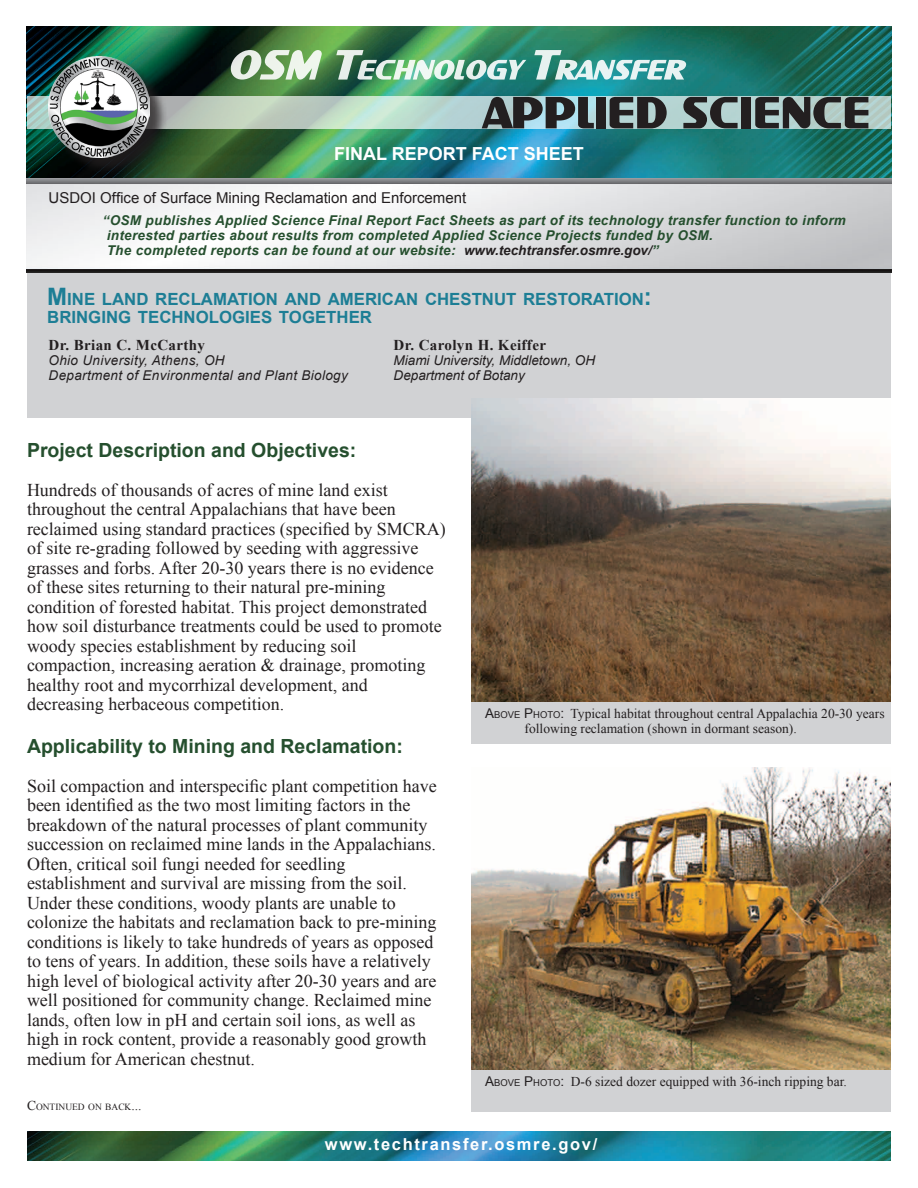
<style>
.page{position:relative;width:918px;height:1188px;background:#fff}
.page>*{position:absolute;margin:0;border:0;box-sizing:border-box;transform-origin:0 0}
.t1{font:700 19.5px "Arial";color:#254f2e}
.Body{font:18px/19.5px "Times New Roman";color:#231f20}
.t2{font:700 18px "Arial";color:#fff}
.BodyCentered{font:700 16.8px/18px "Arial";color:#1d7e95}
.t3{font:700 16.5px "Arial";letter-spacing:.1em;color:#fff}
.BodyTab{font:15px "Arial";color:#231f20}
.t4{font:700 15px "Times New Roman";letter-spacing:.025em;color:#231f20}
.t5{font:italic 700 13.5px/15px "Arial";letter-spacing:.025em;color:#254f2e}
.t6{font:13.5px/15px "Times New Roman";color:#231f20}
.t7{font:italic 13.5px/15px "Arial";letter-spacing:.025em;color:#231f20}
.t8{font:italic 13.5px "Arial";color:#231f20}
.Body-2{font:9.45px "Times New Roman";color:#231f20}
.s1{color:#231f20}
.s2{font-size:24px}
.s3{font-size:13.5px}
.s4{font-family:"Arial"}
.s5{font-family:"Arial";font-size:9.45px}
</style>
<div class="page">
<img style="left:27px;top:27px;width:864px;height:151px">
<img style="left:27px;top:1131px;width:864px;height:30px">
<svg style="left:27px;top:96px;width:864px;height:33px"></svg>
<div style="left:51px;top:59px;width:117px;height:117px;background:#231f20;opacity:.75"></div>
<img style="left:49px;top:57px;width:100px;height:100px">
<div style="left:27px;top:271px;width:864px;height:146px;background:#d1d2d4"></div>
<img style="left:27px;top:178px;width:864px;height:94px">
<div style="left:472px;top:1069px;width:419px;height:42px;background:#d1d2d4"></div>
<svg style="left:231px;top:50px;width:91px;height:30px"></svg>
<img style="left:336px;top:50px;width:190px;height:30px">
<svg style="left:534px;top:50px;width:152px;height:30px"></svg>
<svg style="left:482px;top:97px;width:112px;height:31px"></svg>
<div style="left:596px;top:97px;width:10px;height:31px;background:#231f20"></div>
<svg style="left:610px;top:97px;width:57px;height:31px"></svg>
<svg style="left:683px;top:97px;width:55px;height:31px"></svg>
<div style="left:741px;top:97px;width:10px;height:31px;background:#231f20"></div>
<svg style="left:755px;top:97px;width:113px;height:31px"></svg>
<img style="left:472px;top:767px;width:419px;height:302px">
<div style="left:472px;top:701px;width:419px;height:42px;background:#d1d2d4"></div>
<img style="left:472px;top:399px;width:419px;height:302px">
<p class="t2" style="left:334px;top:142px;width:251px">FINAL REPORT FACT SHEET</p>
<p class="BodyTab" style="left:49px;top:188px;width:419px">USDOI Office of Surface Mining Reclamation and Enforcement</p>
<p class="t5" style="left:107px;top:213px;width:741px;text-indent:-4px">“OSM publishes Applied Science Final Report Fact Sheets as part of its technology transfer function to inform interested parties about results from completed Applied Science Projects funded by OSM.</p>
<p class="t5" style="left:107px;top:243px;width:553px">The completed reports can be found at our website: <span class="s1">www.techtransfer.osmre.gov/</span>”</p>
<p class="BodyCentered" style="left:47px;top:290px;width:606px"><span class="s2">M</span>INE LAND RECLAMATION AND AMERICAN CHESTNUT RESTORATION<span class="s2">:<br></span>BRINGING TECHNOLOGIES TOGETHER</p>
<p class="t4" style="left:49px;top:335px;width:158px">Dr. Brian C. McCarthy</p>
<p class="t7" style="left:49px;top:353px;width:301px">Ohio University, Athens, OH<br>Department of Environmental and Plant Biology</p>
<p class="t4" style="left:394px;top:335px;width:154px">Dr. Carolyn H. Keiffer</p>
<p class="t8" style="left:394px;top:352px;width:203px">Miami University, Middletown, OH</p>
<p class="t8" style="left:394px;top:367px;width:133px">Department of Botany</p>
<h1 class="t1" style="left:27px;top:437px;width:331px">Project Description and Objectives:</h1>
<p class="Body" style="left:27px;top:480px;width:420px">Hundreds of thousands of acres of mine land exist throughout the central Appalachians that have been reclaimed using standard practices (specified by SMCRA) of site re-grading followed by seeding with aggressive grasses and forbs. After 20-30 years there is no evidence of these sites returning to their natural pre-mining condition of forested habitat. This project demonstrated how soil disturbance treatments could be used to promote woody species establishment by reducing soil compaction, increasing aeration &amp; drainage, promoting healthy root and mycorrhizal development, and decreasing herbaceous competition.</p>
<h1 class="t1" style="left:27px;top:733px;width:377px">Applicability to Mining and Reclamation:</h1>
<p class="Body" style="left:27px;top:776px;width:411px">Soil compaction and interspecific plant competition have been identified as the two most limiting factors in the breakdown of the natural processes of plant community succession on reclaimed mine lands in the Appalachians.<br>Often, critical soil fungi needed for seedling establishment and survival are missing from the soil.<br>Under these conditions, woody plants are unable to colonize the habitats and reclamation back to pre-mining conditions is likely to take hundreds of years as opposed to tens of years. In addition, these soils have a relatively high level of biological activity after 20-30 years and are well positioned for community change. Reclaimed mine lands, often low in pH and certain soil ions, as well as high in rock content, provide a reasonably good growth medium for American chestnut.</p>
<p class="Body-2" style="left:27px;top:1101px;width:116px"><span class="s3">C</span>ONTINUED ON BACK<span class="s3">...</span></p>
<p class="t6" style="left:525px;top:705px;width:361px;text-indent:-39px"><span class="s4">A</span><span class="s5">BOVE</span> <span class="s4">P</span><span class="s5">HOTO</span><span class="s4">:</span> Typical habitat throughout central Appalachia 20-30 years following reclamation (shown in dormant season).</p>
<p class="t6" style="left:485px;top:1074px;width:363px"><span class="s4">A</span><span class="s5">BOVE</span> <span class="s4">P</span><span class="s5">HOTO</span><span class="s4">:</span> D-6 sized dozer equipped with 36-inch ripping bar.</p>
<h2 class="t3" style="left:325px;top:1133px;width:274px">www.techtransfer.osmre.gov/</h2>
</div>
